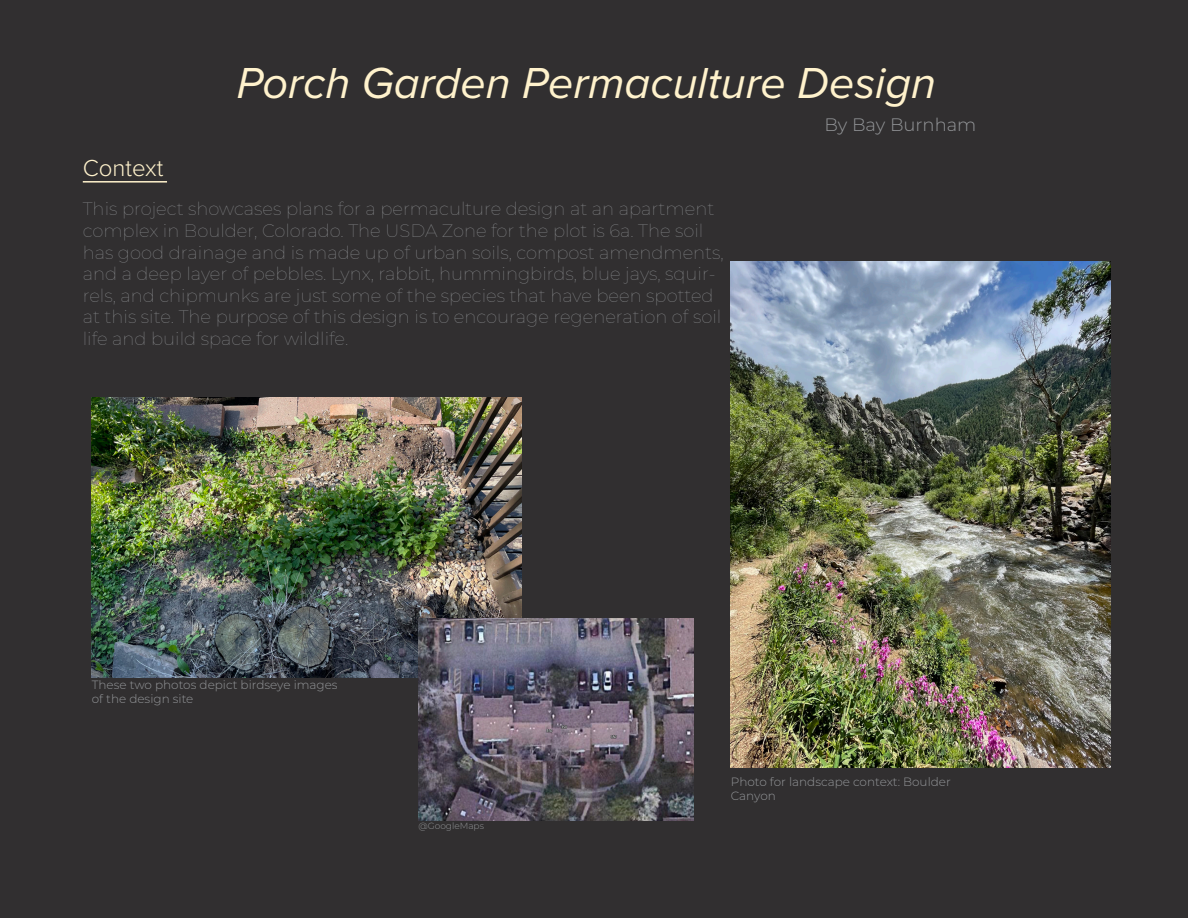
<style>
.page{position:relative;width:1188px;height:918px;background:#312f30}
.page>*{position:absolute;margin:0;border:0;box-sizing:border-box;transform-origin:0 0}
.t1{font:italic 45px "Proxima Nova";color:#fff2cc}
.t2{font:300 24px "Proxima Nova";color:#fff2cc}
.t3{font:100 18px/21.6px "Montserrat";color:#939598}
.t4{font:300 18px "Montserrat";color:#939598}
.t5{font:300 12px/14.4px "Montserrat";color:#939598}
.t6{font:300 9px "Montserrat";color:#939598}
</style>
<div class="page">
<img style="left:92px;top:398px;width:430px;height:279px">
<img style="left:731px;top:261px;width:379px;height:506px">
<img style="left:418px;top:619px;width:276px;height:201px">
<hr style="left:83px;top:181px;width:84px;height:2px;background:#fff2cc">
<p class="t1" style="left:237px;top:49px;width:701px">Porch Garden Permaculture Design</p>
<p class="t2" style="left:83px;top:150px;width:82px">Context</p>
<p class="t3" style="left:83px;top:198px;width:643px">This project showcases plans for a permaculture design at an apartment complex in Boulder, Colorado. The USDA Zone for the plot is 6a. The soil has good drainage and is made up of urban soils, compost amendments, and a deep layer of pebbles. Lynx, rabbit, hummingbirds, blue jays, squir&shy;rels, and chipmunks are just some of the species that have been spotted at this site. The purpose of this design is to encourage regeneration of soil life and build space for wildlife.</p>
<p class="t4" style="left:824px;top:112px;width:154px">By Bay Burnham</p>
<p class="t5" style="left:92px;top:677px;width:247px">These two photos depict birdseye images of the design site</p>
<p class="t6" style="left:418px;top:819px;width:67px">@GoogleMaps</p>
<p class="t5" style="left:731px;top:774px;width:222px">Photo for landscape context: Boulder<br>Canyon</p>
</div>
